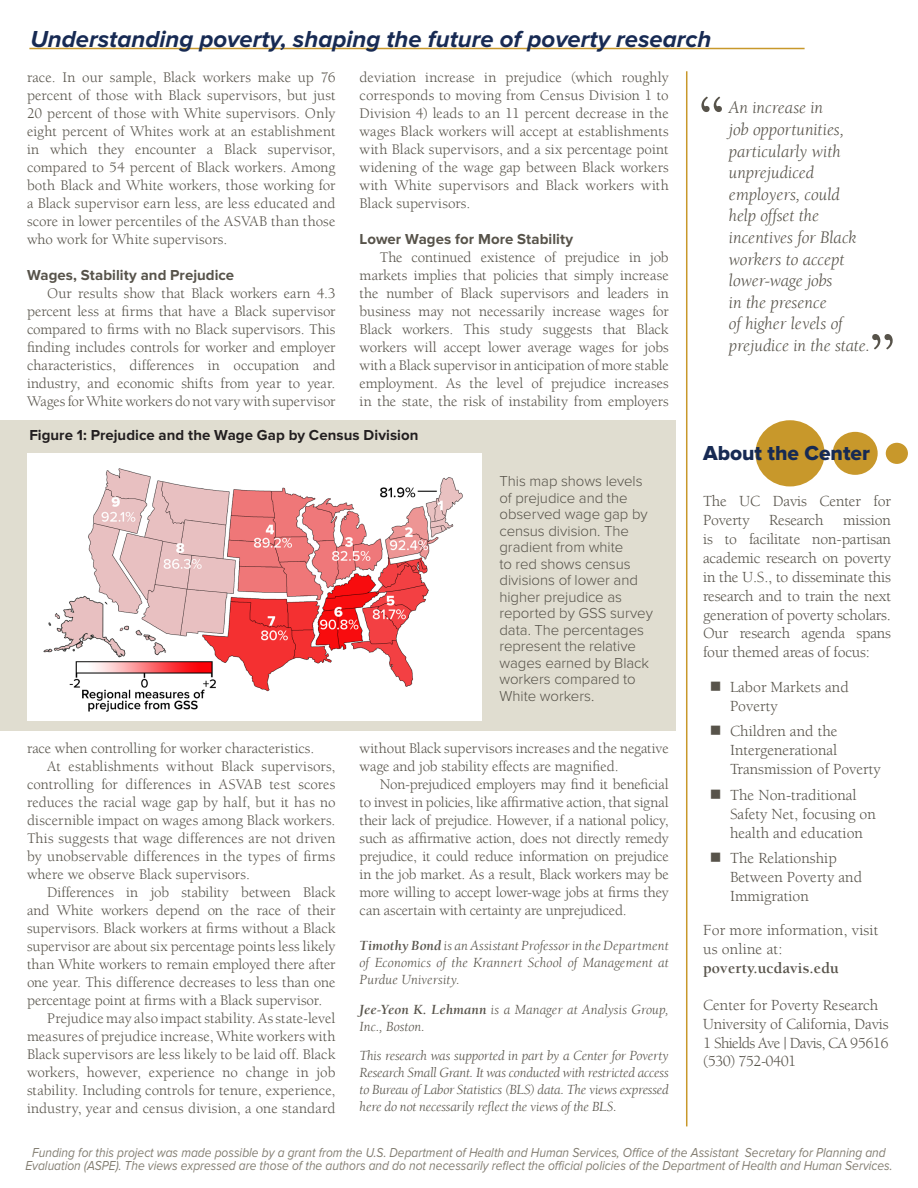
<style>
.page{position:relative;width:918px;height:1188px;background:#fff}
.page>*{position:absolute;margin:0;border:0;box-sizing:border-box;transform-origin:0 0}
.body_text__no_indent{font:700 61.5px "Berkeley UC Davis";color:#57534a}
.body_text__no_indent-2{font:italic 700 24px "Proxima Nova";color:#172a53}
.subhead{font:21px "Proxima Nova Extrabld";color:#172a53}
.body_text__indent{font:italic 18px/21.6px "Berkeley UC Davis";letter-spacing:-.005em;color:#57534a}
.sidebar_futura_text{font:15.75px/18.9px "Berkeley UC Davis";color:#57534a}
.body_text__no_indent-3{font:15px/18px "Berkeley UC Davis";color:#57534a;text-align:justify}
.body_text__indent-2{font:300 15px/16.5px "Proxima Nova";letter-spacing:-.005em;color:#57534a}
.body_text__no_indent-4{font:700 15px "Proxima Nova";letter-spacing:.005em;color:#57534a}
.body_text__no_indent-5{font:700 15px "Proxima Nova";letter-spacing:.005em;color:#231f20}
.body_text__no_indent-6{font:italic 14.25px/17.1px "Berkeley UC Davis";letter-spacing:-.005em;color:#57534a;text-align:justify}
.sidebar_futura_text-2{font:italic 13.5px/13.5px "Proxima Nova";color:#837e72;text-align:center;scale:.89 1}
.s1{font-weight:700}
</style>
<div class="page">
<div style="left:755px;top:420px;width:70px;height:66px;background:#c8982b;border-radius:50%"></div>
<div style="left:833px;top:432px;width:45px;height:43px;background:#c8982b;border-radius:50%"></div>
<div style="left:886px;top:443px;width:22px;height:21px;background:#c8982b;border-radius:50%"></div>
<hr style="left:29px;top:48px;width:776px;height:1px;background:#c8982b">
<hr style="left:686px;top:71px;width:1px;height:1055px;background:#c8982b">
<div style="left:0;top:421px;width:675px;height:310px;background:#e0ddd0"></div>
<img style="left:27px;top:453px;width:455px;height:268px">
<p class="body_text__no_indent-2" style="left:30px;top:25px;width:682px">Understanding poverty, shaping the future of poverty research</p>
<p class="body_text__no_indent-3" style="left:27px;top:68px;width:310px">race. In our sample, Black workers make up 76 percent of those with Black supervisors, but just 20 percent of those with White supervisors. Only eight percent of Whites work at an establishment in which they encounter a Black supervisor, compared to 54 percent of Black workers. Among both Black and White workers, those working for a Black supervisor earn less, are less educated and score in lower percentiles of the ASVAB than those who work for White supervisors.</p>
<p class="body_text__no_indent-4" style="left:27px;top:266px;width:209px">Wages, Stability and Prejudice</p>
<p class="body_text__no_indent-3" style="left:27px;top:284px;width:310px;text-indent:20px">Our results show that Black workers earn 4.3 percent less at firms that have a Black supervisor compared to firms with no Black supervisors. This finding includes controls for worker and employer characteristics, differences in occupation and industry, and economic shifts from year to year.<br>Wages for White workers do not vary with supervisor</p>
<p class="body_text__no_indent-3" style="left:360px;top:68px;width:311px">deviation increase in prejudice (which roughly corresponds to moving from Census Division 1 to Division 4) leads to an 11 percent decrease in the wages Black workers will accept at establishments with Black supervisors, and a six percentage point widening of the wage gap between Black workers with White supervisors and Black workers with Black supervisors.</p>
<p class="body_text__no_indent-4" style="left:360px;top:230px;width:215px">Lower Wages for More Stability</p>
<p class="body_text__no_indent-3" style="left:360px;top:248px;width:311px;text-indent:20px">The continued existence of prejudice in job markets implies that policies that simply increase the number of Black supervisors and leaders in business may not necessarily increase wages for Black workers. This study suggests that Black workers will accept lower average wages for jobs with a Black supervisor in anticipation of more stable employment. As the level of prejudice increases in the state, the risk of instability from employers</p>
<p class="body_text__no_indent-5" style="left:29px;top:426px;width:391px">Figure 1: Prejudice and the Wage Gap by Census Division</p>
<p class="body_text__indent-2" style="left:500px;top:473px;width:155px">This map shows levels of prejudice and the observed wage gap by census division. The gradient from white<br>to red shows census divisions of lower and higher prejudice as reported by GSS survey data. The percentages represent the relative wages earned by Black workers compared to<br>White workers.</p>
<p class="body_text__no_indent-3" style="left:27px;top:739px;width:289px">race when controlling for worker characteristics.</p>
<p class="body_text__no_indent-3" style="left:27px;top:757px;width:310px;text-indent:20px">At establishments without Black supervisors, controlling for differences in ASVAB test scores reduces the racial wage gap by half, but it has no discernible impact on wages among Black workers.<br>This suggests that wage differences are not driven by unobservable differences in the types of firms where we observe Black supervisors.</p>
<p class="body_text__no_indent-3" style="left:27px;top:883px;width:310px;text-indent:20px">Differences in job stability between Black and White workers depend on the race of their supervisors. Black workers at firms without a Black supervisor are about six percentage points less likely than White workers to remain employed there after one year. This difference decreases to less than one percentage point at firms with a Black supervisor.</p>
<p class="body_text__no_indent-3" style="left:27px;top:1009px;width:310px;text-indent:20px">Prejudice may also impact stability. As state-level measures of prejudice increase, White workers with Black supervisors are less likely to be laid off. Black workers, however, experience no change in job stability. Including controls for tenure, experience, industry, year and census division, a one standard</p>
<p class="body_text__no_indent-3" style="left:360px;top:739px;width:311px">without Black supervisors increases and the negative wage and job stability effects are magnified.</p>
<p class="body_text__no_indent-3" style="left:360px;top:775px;width:311px;text-indent:20px">Non-prejudiced employers may find it beneficial to invest in policies, like affirmative action, that signal their lack of prejudice. However, if a national policy, such as affirmative action, does not directly remedy prejudice, it could reduce information on prejudice in the job market. As a result, Black workers may be more willing to accept lower-wage jobs at firms they can ascertain with certainty are unprejudiced.</p>
<p class="body_text__no_indent-6" style="left:360px;top:937px;width:311px"><span class="s1">Timothy Bond</span> is an Assistant Professor in the Department of Economics of the Krannert School of Management at Purdue University.</p>
<p class="body_text__no_indent-6" style="left:360px;top:1000px;width:311px"><span class="s1">Jee-Yeon K. Lehmann</span> is a Manager at Analysis Group,<br>Inc., Boston.</p>
<p class="body_text__no_indent-6" style="left:360px;top:1047px;width:311px">This research was supported in part by a Center for Poverty Research Small Grant. It was conducted with restricted access to Bureau of Labor Statistics (BLS) data. The views expressed here do not necessarily reflect the views of the BLS.</p>
<p class="body_text__no_indent" style="left:698px;top:81px;width:29px">“</p>
<p class="body_text__indent" style="left:729px;top:97px;width:143px">An increase in<br>job opportunities, particularly with unprejudiced employers, could help offset the incentives for Black workers to accept lower-wage jobs<br>in the presence<br>of higher levels of prejudice in the state.</p>
<p class="body_text__no_indent" style="left:869px;top:318px;width:29px">”</p>
<p class="subhead" style="left:703px;top:441px;width:168px">About the Center</p>
<p class="sidebar_futura_text" style="left:703px;top:492px;width:189px;text-align:justify">The UC Davis Center for Poverty Research mission is to facilitate non-partisan academic research on poverty in the U.S., to disseminate this research and to train the next generation of poverty scholars.<br>Our research agenda spans four themed areas of focus:</p>
<p class="sidebar_futura_text" style="left:730px;top:677px;width:120px;text-indent:-20px">■ Labor Markets and<br>Poverty</p>
<p class="sidebar_futura_text" style="left:730px;top:722px;width:152px;text-indent:-20px">■ Children and the<br>Intergenerational<br>Transmission of Poverty</p>
<p class="sidebar_futura_text" style="left:730px;top:785px;width:147px;text-indent:-20px">■ The Non-traditional<br>Safety Net, focusing on health and education</p>
<p class="sidebar_futura_text" style="left:730px;top:849px;width:134px;text-indent:-20px">■ The Relationship<br>Between Poverty and<br>Immigration</p>
<p class="sidebar_futura_text" style="left:703px;top:920px;width:177px">For more information, visit us online at: <span class="s1">poverty.ucdavis.edu</span></p>
<p class="sidebar_futura_text" style="left:703px;top:995px;width:177px">Center for Poverty Research</p>
<p class="sidebar_futura_text" style="left:703px;top:1014px;width:187px;text-align:justify">University of California, Davis 1 Shields Ave | Davis, CA 95616 (530) 752-0401</p>
<p class="sidebar_futura_text-2" style="left:25px;top:1146px;width:976px">Funding for this project was made possible by a grant from the U.S. Department of Health and Human Services, Office of the Assistant Secretary for Planning and<br>Evaluation (ASPE). The views expressed are those of the authors and do not necessarily reflect the official policies of the Department of Health and Human Services.</p>
</div>
